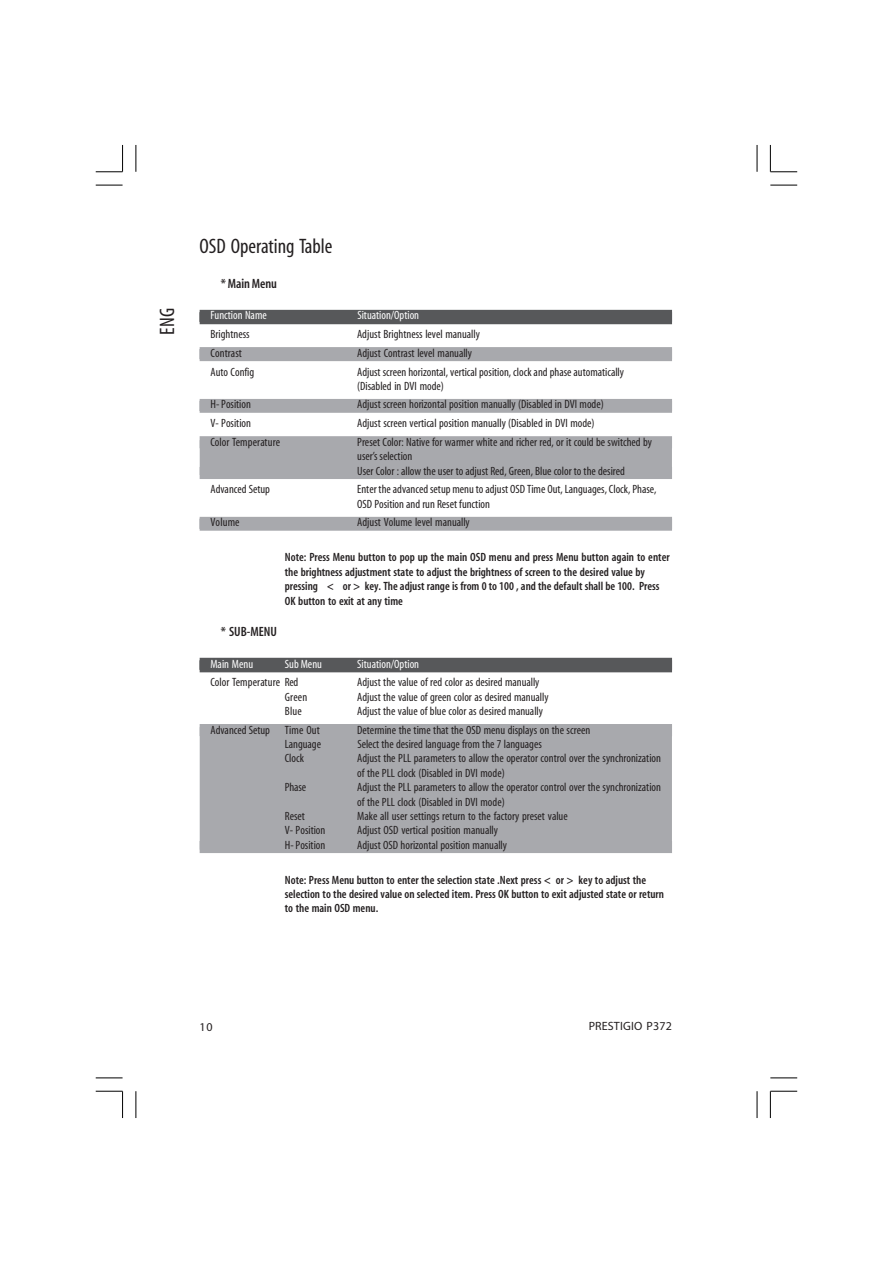
<style>
.page{position:relative;width:893px;height:1263px;background:#fff}
.page>*{position:absolute;margin:0;border:0;box-sizing:border-box;transform-origin:0 0}
.t1{font:condensed 21px "Myriad";color:#231f20}
.t2{font:600 condensed 13.5px "Myriad";color:#231f20}
.t3{font:condensed 12px/14.4px "Myriad";color:#231f20}
.t4{font:600 condensed 12px/14.4px "Myriad";color:#231f20}
.t5{font:condensed 12px "Myriad";color:#fff}
.t6{font:12px "Myriad";letter-spacing:.015em;color:#231f20}
</style>
<div class="page">
<div style="left:200px;top:728px;width:471px;height:121px;background:#a8a9ad"></div>
<div style="left:200px;top:441px;width:471px;height:33px;background:#a8a9ad"></div>
<div style="left:200px;top:310px;width:472px;height:12px;background:#57585a"></div>
<div style="left:200px;top:312px;width:472px;height:12px;background:#57585a"></div>
<div style="left:200px;top:347px;width:472px;height:12px;background:#a8a9ad"></div>
<div style="left:200px;top:349px;width:472px;height:12px;background:#a8a9ad"></div>
<div style="left:200px;top:399px;width:472px;height:12px;background:#a8a9ad"></div>
<div style="left:200px;top:401px;width:472px;height:12px;background:#a8a9ad"></div>
<div style="left:200px;top:436px;width:472px;height:12px;background:#a8a9ad"></div>
<div style="left:200px;top:467px;width:472px;height:12px;background:#a8a9ad"></div>
<div style="left:200px;top:517px;width:472px;height:12px;background:#a8a9ad"></div>
<div style="left:200px;top:519px;width:472px;height:12px;background:#a8a9ad"></div>
<div style="left:200px;top:658px;width:472px;height:12px;background:#57585a"></div>
<div style="left:200px;top:660px;width:472px;height:12px;background:#57585a"></div>
<div style="left:200px;top:724px;width:472px;height:12px;background:#a8a9ad"></div>
<div style="left:200px;top:841px;width:472px;height:12px;background:#a8a9ad"></div>
<svg style="left:770px;top:185px;width:27px;height:1px"></svg>
<svg style="left:770px;top:1077px;width:27px;height:2px"></svg>
<svg style="left:96px;top:185px;width:26px;height:1px"></svg>
<svg style="left:96px;top:1077px;width:26px;height:2px"></svg>
<svg style="left:756px;top:145px;width:1px;height:27px"></svg>
<svg style="left:769px;top:145px;width:28px;height:28px"></svg>
<svg style="left:756px;top:1091px;width:1px;height:27px"></svg>
<svg style="left:769px;top:1091px;width:28px;height:27px"></svg>
<svg style="left:135px;top:145px;width:2px;height:27px"></svg>
<svg style="left:96px;top:145px;width:27px;height:28px"></svg>
<svg style="left:135px;top:1091px;width:2px;height:27px"></svg>
<svg style="left:96px;top:1091px;width:27px;height:27px"></svg>
<h1 class="t1" style="left:159px;top:335px;width:29px;rotate:-90deg">ENG</h1>
<h1 class="t1" style="left:200px;top:238px;width:134px">OSD Operating Table</h1>
<p class="t2" style="left:221px;top:279px;width:58px">* Main Menu</p>
<p class="t5" style="left:210px;top:311px;width:58px">Function Name</p>
<p class="t5" style="left:357px;top:311px;width:63px">Situation/Option</p>
<p class="t3" style="left:210px;top:328px;width:41px">Brightness</p>
<p class="t3" style="left:357px;top:328px;width:124px">Adjust Brightness level manually</p>
<p class="t3" style="left:210px;top:347px;width:33px">Contrast</p>
<p class="t3" style="left:357px;top:347px;width:116px">Adjust Contrast level manually</p>
<p class="t3" style="left:210px;top:365px;width:45px">Auto Config</p>
<p class="t3" style="left:357px;top:365px;width:268px">Adjust screen horizontal, vertical position, clock and phase automatically (Disabled in DVI mode)</p>
<p class="t3" style="left:210px;top:398px;width:42px">H- Position</p>
<p class="t3" style="left:357px;top:398px;width:248px">Adjust screen horizontal position manually (Disabled in DVI mode)</p>
<p class="t3" style="left:210px;top:417px;width:42px">V- Position</p>
<p class="t3" style="left:357px;top:417px;width:239px">Adjust screen vertical position manually (Disabled in DVI mode)</p>
<p class="t3" style="left:210px;top:436px;width:71px">Color Temperature</p>
<p class="t3" style="left:357px;top:436px;width:296px">Preset Color: Native for warmer white and richer red, or it could be switched by user’s selection<br>User Color : allow the user to adjust Red, Green, Blue color to the desired</p>
<p class="t3" style="left:210px;top:483px;width:61px">Advanced Setup</p>
<p class="t3" style="left:357px;top:483px;width:301px">Enter the advanced setup menu to adjust OSD Time Out, Languages, Clock, Phase,<br>OSD Position and run Reset function</p>
<p class="t3" style="left:210px;top:516px;width:31px">Volume</p>
<p class="t3" style="left:357px;top:516px;width:114px">Adjust Volume level manually</p>
<p class="t4" style="left:285px;top:551px;width:386px">Note: Press Menu button to pop up the main OSD menu and press Menu button again to enter the brightness adjustment state to adjust the brightness of screen to the desired value by pressing &lt; or &gt; key. The adjust range is from 0 to 100 , and the default shall be 100. Press OK button to exit at any time</p>
<p class="t2" style="left:221px;top:627px;width:58px">* SUB-MENU</p>
<p class="t5" style="left:210px;top:659px;width:44px">Main Menu</p>
<p class="t5" style="left:285px;top:659px;width:39px">Sub Menu</p>
<p class="t5" style="left:357px;top:659px;width:63px">Situation/Option</p>
<p class="t3" style="left:210px;top:676px;width:89px">Color Temperature Red</p>
<p class="t3" style="left:357px;top:676px;width:184px">Adjust the value of red color as desired manually</p>
<p class="t3" style="left:285px;top:690px;width:24px">Green</p>
<p class="t3" style="left:357px;top:690px;width:193px">Adjust the value of green color as desired manually</p>
<p class="t3" style="left:285px;top:705px;width:18px">Blue</p>
<p class="t3" style="left:357px;top:705px;width:187px">Adjust the value of blue color as desired manually</p>
<p class="t3" style="left:210px;top:723px;width:111px">Advanced Setup Time Out</p>
<p class="t3" style="left:357px;top:723px;width:234px">Determine the time that the OSD menu displays on the screen</p>
<p class="t3" style="left:285px;top:738px;width:38px">Language</p>
<p class="t3" style="left:357px;top:738px;width:186px">Select the desired language from the 7 languages</p>
<p class="t3" style="left:285px;top:752px;width:21px">Clock</p>
<p class="t3" style="left:357px;top:752px;width:305px">Adjust the PLL parameters to allow the operator control over the synchronization of the PLL clock (Disabled in DVI mode)</p>
<p class="t3" style="left:285px;top:781px;width:23px">Phase</p>
<p class="t3" style="left:357px;top:781px;width:305px">Adjust the PLL parameters to allow the operator control over the synchronization of the PLL clock (Disabled in DVI mode)</p>
<p class="t3" style="left:285px;top:810px;width:22px">Reset</p>
<p class="t3" style="left:357px;top:810px;width:212px">Make all user settings return to the factory preset value</p>
<p class="t3" style="left:285px;top:824px;width:42px">V- Position</p>
<p class="t3" style="left:357px;top:824px;width:142px">Adjust OSD vertical position manually</p>
<p class="t3" style="left:285px;top:839px;width:42px">H- Position</p>
<p class="t3" style="left:357px;top:839px;width:151px">Adjust OSD horizontal position manually</p>
<p class="t4" style="left:285px;top:874px;width:381px">Note: Press Menu button to enter the selection state .Next press &lt; or &gt; key to adjust the selection to the desired value on selected item. Press OK button to exit adjusted state or return to the main OSD menu.</p>
<p class="t6" style="left:200px;top:1022px;width:14px">10</p>
<p class="t6" style="left:588px;top:1022px;width:85px">PRESTIGIO P372</p>
</div>
